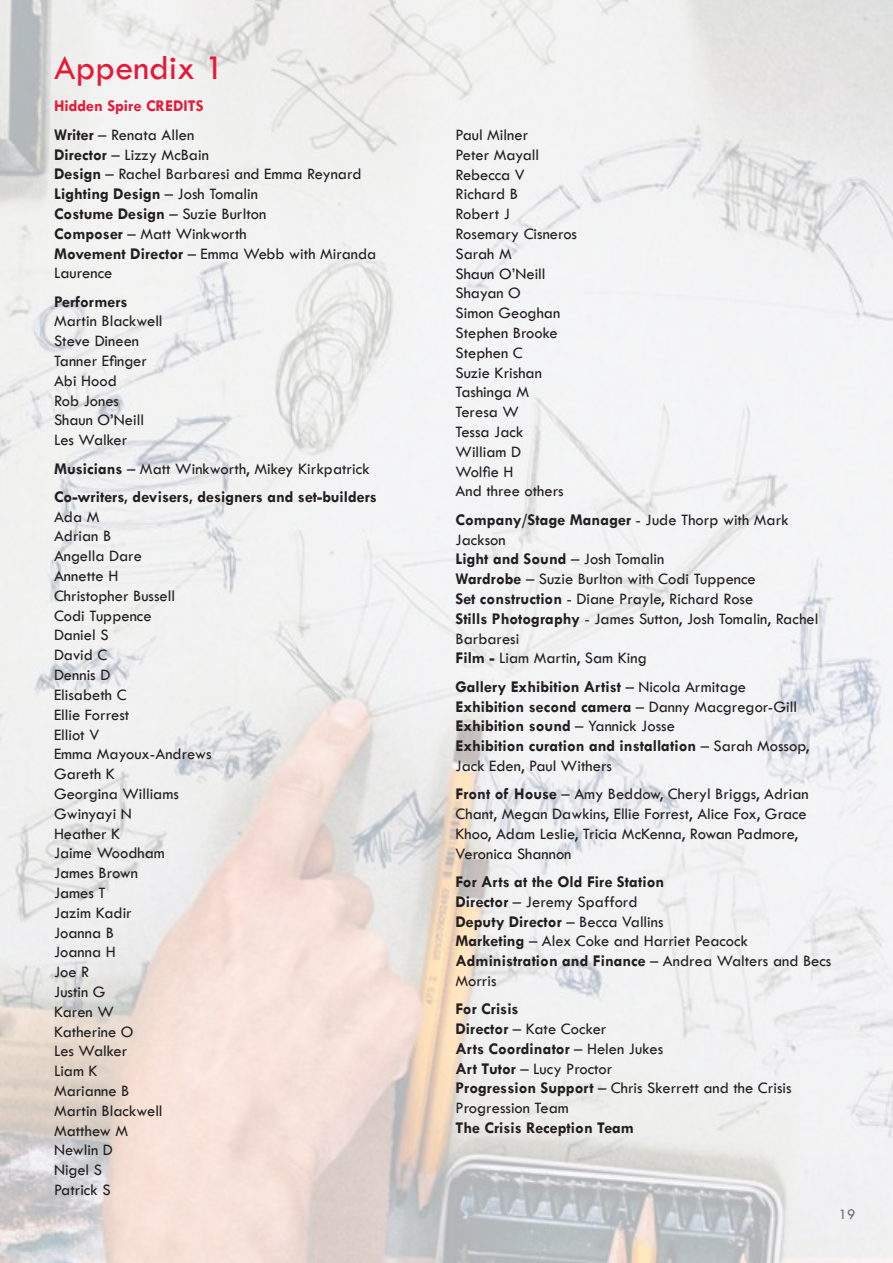
<style>
.page{position:relative;width:893px;height:1263px;background:#fff}
.page>*{position:absolute;margin:0;border:0;box-sizing:border-box;transform-origin:0 0}
.t1{font:36px "Tw Cen";color:#e51937}
.t2{font:16.5px/19.8px "Tw Cen";color:#231f20}
.t3{font:700 16.5px/19.8px "Tw Cen";color:#231f20}
.t4{font:700 16.5px/28.3px "Tw Cen";color:#e51937}
.t5{font:15px "Tw Cen";color:#6c6d70}
.s1{color:#231f20}
.s2{font-weight:400;color:#231f20}
.s3{font-weight:700}
.s4{font-weight:400}
</style>
<div class="page">
<img style="left:0;top:0;width:893px;height:1263px">
<h1 class="t1" style="left:54px;top:46px;width:172px">Appendix 1</h1>
<p class="t4" style="left:54px;top:92px;width:151px">Hidden Spire CREDITS<br><span class="s1">Writer</span> <span class="s2">– Renata Allen</span></p>
<p class="t2" style="left:54px;top:144px;width:324px"><span class="s3">Director</span> – Lizzy McBain<br><span class="s3">Design</span> – Rachel Barbaresi and Emma Reynard<br><span class="s3">Lighting Design</span> – Josh Tomalin<br><span class="s3">Costume Design</span> – Suzie Burlton<br><span class="s3">Composer</span> – Matt Winkworth<br><span class="s3">Movement Director</span> – Emma Webb with Miranda<br>Laurence</p>
<p class="t3" style="left:54px;top:291px;width:75px">Performers</p>
<p class="t2" style="left:54px;top:311px;width:110px">Martin Blackwell<br>Steve Dineen<br>Tanner Efinger<br>Abi Hood<br>Rob Jones<br>Shaun O’Neill<br>Les Walker</p>
<p class="t3" style="left:54px;top:454px;width:324px;line-height:28.3px">Musicians <span class="s4">– Matt Winkworth, Mikey Kirkpatrick<br></span>Co-writers, devisers, designers and set-builders</p>
<p class="t2" style="left:54px;top:506px;width:159px">Ada M<br>Adrian B<br>Angella Dare<br>Annette H<br>Christopher Bussell<br>Codi Tuppence<br>Daniel S<br>David C<br>Dennis D<br>Elisabeth C<br>Ellie Forrest<br>Elliot V<br>Emma Mayoux-Andrews<br>Gareth K<br>Georgina Williams<br>Gwinyayi N<br>Heather K<br>Jaime Woodham<br>James Brown<br>James T<br>Jazim Kadir<br>Joanna B<br>Joanna H<br>Joe R<br>Justin G<br>Karen W<br>Katherine O<br>Les Walker<br>Liam K<br>Marianne B<br>Martin Blackwell<br>Matthew M<br>Newlin D<br>Nigel S<br>Patrick S</p>
<p class="t2" style="left:455px;top:125px;width:123px">Paul Milner<br>Peter Mayall<br>Rebecca V<br>Richard B<br>Robert J<br>Rosemary Cisneros<br>Sarah M<br>Shaun O’Neill<br>Shayan O<br>Simon Geoghan<br>Stephen Brooke<br>Stephen C<br>Suzie Krishan<br>Tashinga M<br>Teresa W<br>Tessa Jack<br>William D<br>Wolfie H<br>And three others</p>
<p class="t2" style="left:455px;top:510px;width:364px"><span class="s3">Company/Stage Manager</span> - Jude Thorp with Mark Jackson<br><span class="s3">Light and Sound</span> – Josh Tomalin<br><span class="s3">Wardrobe</span> – Suzie Burlton with Codi Tuppence<br><span class="s3">Set construction</span> - Diane Prayle, Richard Rose<br><span class="s3">Stills Photography</span> - James Sutton, Josh Tomalin, Rachel Barbaresi<br><span class="s3">Film -</span> Liam Martin, Sam King</p>
<p class="t3" style="left:455px;top:676px;width:355px">Gallery Exhibition Artist <span class="s4">– Nicola Armitage </span>Exhibition second camera <span class="s4">– Danny Macgregor-Gill </span>Exhibition sound <span class="s4">– Yannick Josse<br></span>Exhibition curation and installation <span class="s4">– Sarah Mossop, Jack Eden, Paul Withers</span></p>
<p class="t2" style="left:455px;top:784px;width:355px"><span class="s3">Front of House</span> – Amy Beddow, Cheryl Briggs, Adrian Chant, Megan Dawkins, Ellie Forrest, Alice Fox, Grace Khoo, Adam Leslie, Tricia McKenna, Rowan Padmore, Veronica Shannon</p>
<p class="t3" style="left:455px;top:871px;width:377px">For Arts at the Old Fire Station<br>Director <span class="s4">– Jeremy Spafford<br></span>Deputy Director <span class="s4">– Becca Vallins<br></span>Marketing <span class="s4">– Alex Coke and Harriet Peacock<br></span>Administration and Finance <span class="s4">– Andrea Walters and Becs<br>Morris</span></p>
<p class="t2" style="left:455px;top:999px;width:338px"><span class="s3">For Crisis<br>Director</span> – Kate Cocker<br><span class="s3">Arts Coordinator</span> – Helen Jukes<br><span class="s3">Art Tutor</span> – Lucy Proctor<br><span class="s3">Progression Support</span> – Chris Skerrett and the Crisis<br>Progression Team</p>
<p class="t3" style="left:455px;top:1117px;width:180px">The Crisis Reception Team</p>
<p class="t5" style="left:839px;top:1205px;width:18px">19</p>
</div>
